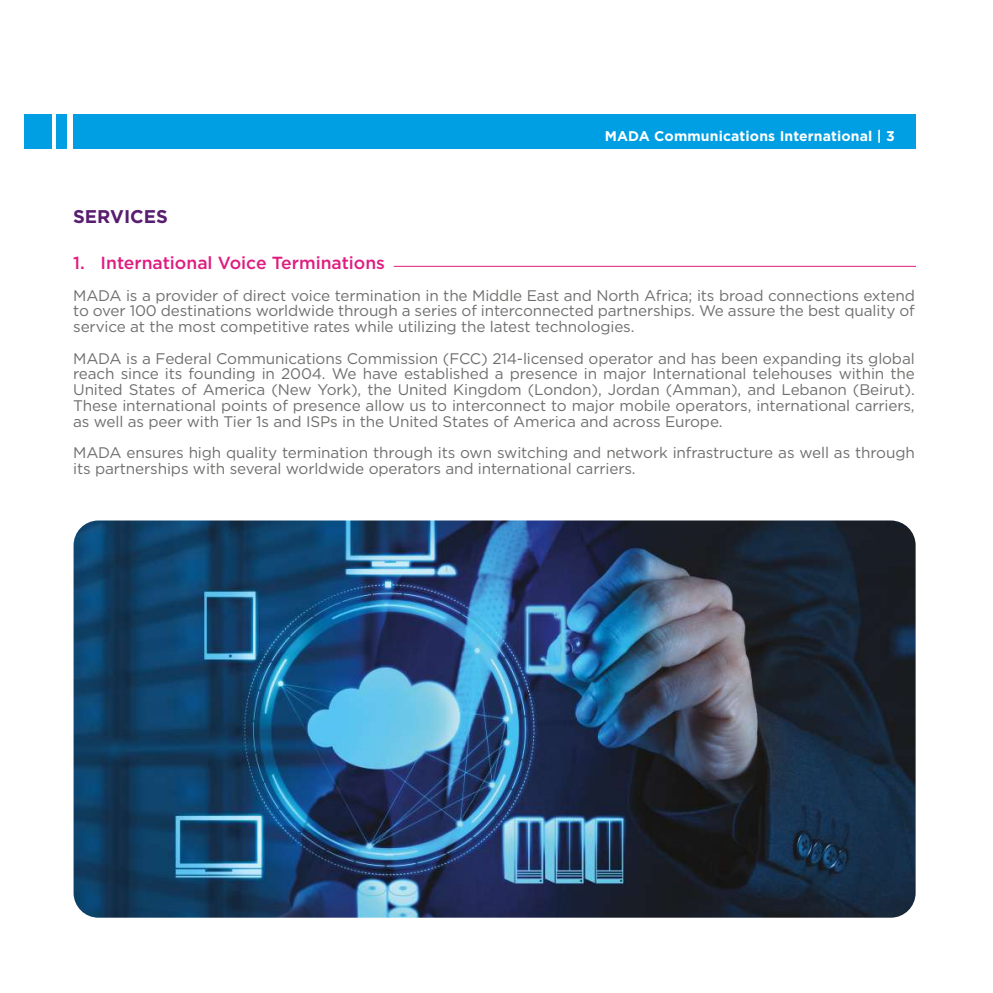
<style>
.page{position:relative;width:993px;height:993px;background:#fff}
.page>*{position:absolute;margin:0;border:0;box-sizing:border-box;transform-origin:0 0}
.t1{font:700 18.38px "Gotham";color:#581d70}
.t2{font:500 17.5px "Gotham";color:#df1c80}
.t3{font:15.4px/15.8px "Gotham";letter-spacing:-.01em;color:#6f6f6e;text-align:justify}
.t4{font:700 14px "Gotham";letter-spacing:.01em;color:#fff}
</style>
<div class="page">
<hr style="left:393px;top:266px;width:522px;height:1px;background:#df1c80">
<div style="left:73px;top:114px;width:842px;height:35px;background:#009ee2"></div>
<div style="left:25px;top:114px;width:27px;height:35px;background:#009ee2"></div>
<div style="left:57px;top:114px;width:10px;height:35px;background:#009ee2"></div>
<img style="left:73px;top:520px;width:842px;height:397px">
<p class="t4" style="left:604px;top:128px;width:291px">MADA Communications International | 3</p>
<p class="t1" style="left:73px;top:205px;width:96px">SERVICES</p>
<p class="t2" style="left:73px;top:253px;width:313px">1. International Voice Terminations</p>
<p class="t3" style="left:73px;top:287px;width:842px">MADA is a provider of direct voice termination in the Middle East and North Africa; its broad connections extend to over 100 destinations worldwide through a series of interconnected partnerships. We assure the best quality of service at the most competitive rates while utilizing the latest technologies.</p>
<p class="t3" style="left:73px;top:350px;width:842px">MADA is a Federal Communications Commission (FCC) 214-licensed operator and has been expanding its global reach since its founding in 2004. We have established a presence in major International telehouses within the United States of America (New York), the United Kingdom (London), Jordan (Amman), and Lebanon (Beirut).<br>These international points of presence allow us to interconnect to major mobile operators, international carriers, as well as peer with Tier 1s and ISPs in the United States of America and across Europe.</p>
<p class="t3" style="left:73px;top:444px;width:842px">MADA ensures high quality termination through its own switching and network infrastructure as well as through its partnerships with several worldwide operators and international carriers.</p>
</div>
